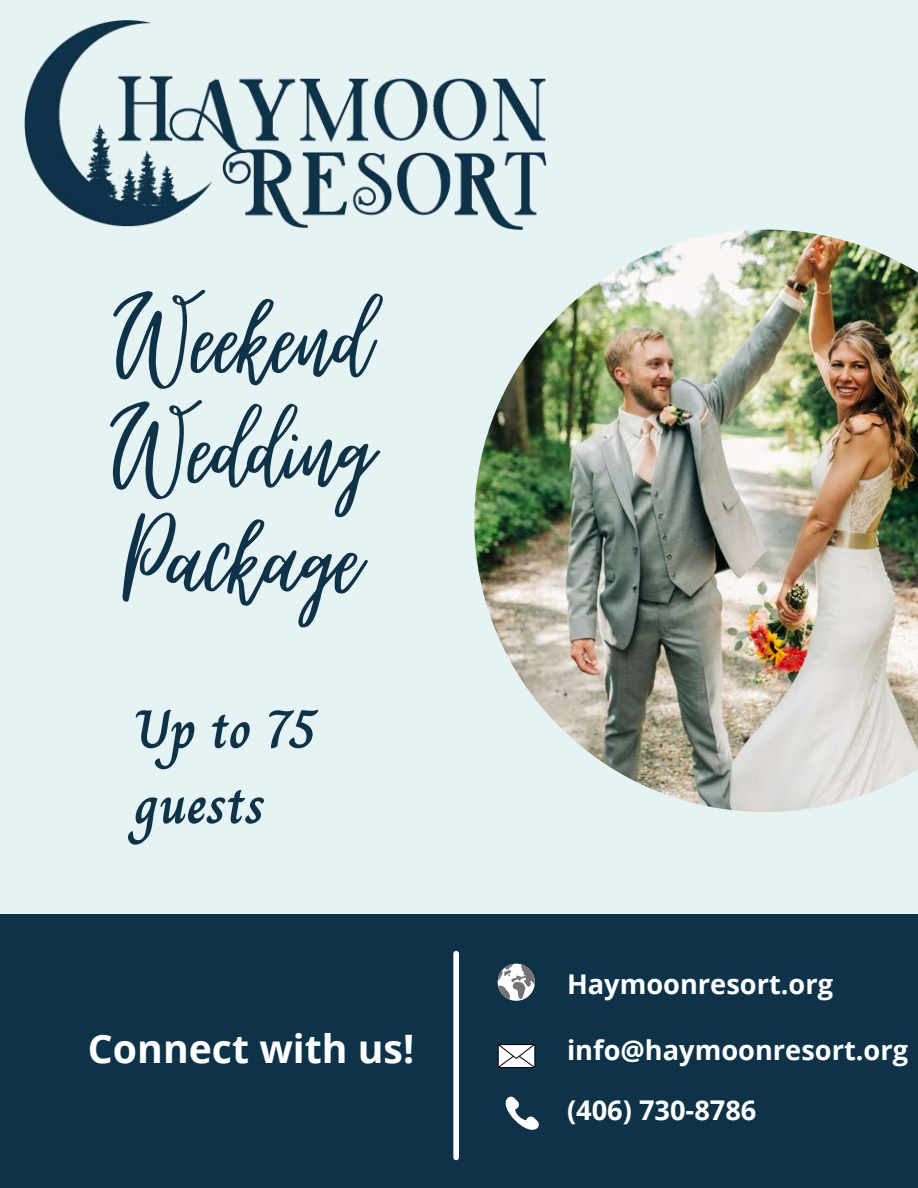
<style>
.page{position:relative;width:918px;height:1188px;background:#e6f3f4}
.page>*{position:absolute;margin:0;border:0;box-sizing:border-box;transform-origin:0 0}
.t1{font:144px/110.2px "Virtual";color:#0e3349;text-align:justify}
.t2{font:700 54px/75.3px "Charm";color:#0e3349}
.t3{font:700 39.3px "Open Sans";color:#fff}
.t4{font:700 27.15px/59.7px "Open Sans";color:#fff}
</style>
<div class="page">
<img style="left:474px;top:230px;width:444px;height:582px">
<div style="left:0;top:915px;width:918px;height:273px;background:#0e3349"></div>
<div style="left:453px;top:951px;width:6px;height:209px;background:#fff;border-radius:3px"></div>
<img style="left:25px;top:20px;width:522px;height:210px">
<svg style="left:505px;top:1096px;width:34px;height:34px"></svg>
<svg style="left:497px;top:1044px;width:39px;height:24px"></svg>
<svg style="left:498px;top:964px;width:37px;height:37px"></svg>
<h1 class="t1" style="left:112px;top:286px;width:262px">Weekend Wedding Package</h1>
<h2 class="t2" style="left:135px;top:692px;width:182px">Up to 75 guests</h2>
<h3 class="t3" style="left:88px;top:1021px;width:328px">Connect with us!</h3>
<p class="t4" style="left:567px;top:953px;width:268px">Haymoonresort.org</p>
<p class="t4" style="left:567px;top:1020px;width:343px">info@haymoonresort.org (406) 730-8786</p>
</div>
